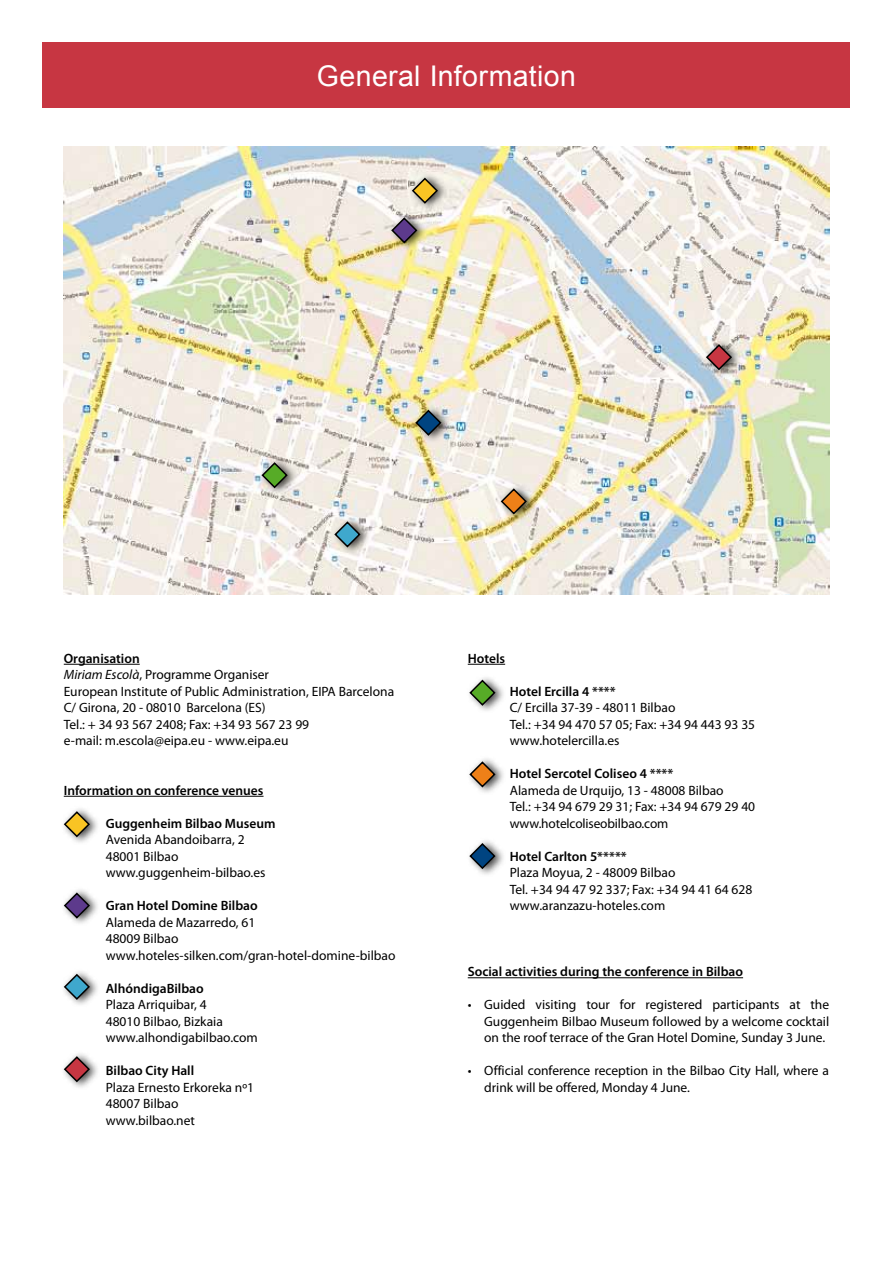
<style>
.page{position:relative;width:893px;height:1263px;background:#fff}
.page>*{position:absolute;margin:0;border:0;box-sizing:border-box;transform-origin:0 0}
.t1{font:28.5px "Arial";letter-spacing:.015em;color:#fff}
.t2{font:13.5px/16.5px "Myriad Pro";color:#000}
.t3{font:600 13.5px "Myriad Pro";color:#000}
.s1{font-weight:600}
.s2{font-style:italic}
</style>
<div class="page">
<hr style="left:64px;top:664px;width:76px;height:1px;background:#000">
<hr style="left:64px;top:796px;width:200px;height:1px;background:#000">
<hr style="left:468px;top:664px;width:37px;height:1px;background:#000">
<hr style="left:468px;top:977px;width:275px;height:1px;background:#000">
<div style="left:43px;top:43px;width:807px;height:65px;background:#c73642"></div>
<div style="left:60px;top:804px;width:40px;height:41px;background:#000;opacity:.75"></div>
<svg style="left:63px;top:810px;width:28px;height:28px"></svg>
<div style="left:60px;top:885px;width:40px;height:41px;background:#000;opacity:.75"></div>
<svg style="left:63px;top:891px;width:28px;height:29px"></svg>
<div style="left:60px;top:967px;width:40px;height:40px;background:#000;opacity:.75"></div>
<svg style="left:63px;top:973px;width:28px;height:28px"></svg>
<div style="left:60px;top:1049px;width:40px;height:41px;background:#000;opacity:.75"></div>
<svg style="left:63px;top:1055px;width:28px;height:28px"></svg>
<div style="left:465px;top:673px;width:41px;height:40px;background:#000;opacity:.75"></div>
<svg style="left:468px;top:679px;width:29px;height:28px"></svg>
<div style="left:465px;top:754px;width:41px;height:41px;background:#000;opacity:.75"></div>
<svg style="left:468px;top:760px;width:29px;height:28px"></svg>
<div style="left:465px;top:836px;width:41px;height:40px;background:#000;opacity:.75"></div>
<svg style="left:468px;top:842px;width:29px;height:28px"></svg>
<img style="left:64px;top:146px;width:765px;height:449px">
<div style="left:408px;top:171px;width:40px;height:40px;background:#000;opacity:.75"></div>
<svg style="left:411px;top:177px;width:28px;height:28px"></svg>
<div style="left:330px;top:514px;width:41px;height:41px;background:#000;opacity:.75"></div>
<svg style="left:333px;top:520px;width:29px;height:29px"></svg>
<div style="left:257px;top:455px;width:41px;height:41px;background:#000;opacity:.75"></div>
<svg style="left:260px;top:461px;width:29px;height:28px"></svg>
<div style="left:496px;top:481px;width:41px;height:41px;background:#000;opacity:.75"></div>
<svg style="left:500px;top:487px;width:28px;height:29px"></svg>
<div style="left:702px;top:337px;width:40px;height:41px;background:#000;opacity:.75"></div>
<svg style="left:705px;top:343px;width:28px;height:28px"></svg>
<div style="left:387px;top:210px;width:40px;height:41px;background:#000;opacity:.75"></div>
<svg style="left:390px;top:216px;width:28px;height:29px"></svg>
<div style="left:411px;top:403px;width:41px;height:40px;background:#000;opacity:.75"></div>
<svg style="left:414px;top:409px;width:29px;height:28px"></svg>
<h1 class="t1" style="left:317px;top:57px;width:261px">General Information</h1>
<p class="t2" style="left:64px;top:650px;width:332px"><span class="s1">Organisation<br></span><span class="s2">Miriam Escolà</span>, Programme Organiser<br>European Institute of Public Administration, EIPA Barcelona C/ Girona, 20 - 08010 Barcelona (ES)<br>Tel.: + 34 93 567 2408; Fax: +34 93 567 23 99<br>e-mail: m.escola@eipa.eu - www.eipa.eu</p>
<p class="t3" style="left:64px;top:782px;width:201px">Information on conference venues</p>
<p class="t3" style="left:106px;top:815px;width:171px">Guggenheim Bilbao Museum</p>
<p class="t2" style="left:106px;top:832px;width:161px">Avenida Abandoibarra, 2<br>48001 Bilbao www.guggenheim-bilbao.es</p>
<p class="t3" style="left:106px;top:897px;width:153px">Gran Hotel Domine Bilbao</p>
<p class="t2" style="left:106px;top:914px;width:291px">Alameda de Mazarredo, 61<br>48009 Bilbao www.hoteles-silken.com/gran-hotel-domine-bilbao</p>
<p class="t3" style="left:106px;top:980px;width:100px">AlhóndigaBilbao</p>
<p class="t2" style="left:106px;top:997px;width:154px">Plaza Arriquibar, 4<br>48010 Bilbao, Bizkaia www.alhondigabilbao.com</p>
<p class="t3" style="left:106px;top:1062px;width:90px">Bilbao City Hall</p>
<p class="t2" style="left:106px;top:1079px;width:150px">Plaza Ernesto Erkoreka nº1<br>48007 Bilbao www.bilbao.net</p>
<p class="t3" style="left:468px;top:650px;width:39px">Hotels</p>
<p class="t3" style="left:510px;top:683px;width:107px">Hotel Ercilla 4 ****</p>
<p class="t2" style="left:510px;top:700px;width:247px">C/ Ercilla 37-39 - 48011 Bilbao<br>Tel.: +34 94 470 57 05; Fax: +34 94 443 93 35 www.hotelercilla.es</p>
<p class="t3" style="left:510px;top:765px;width:165px">Hotel Sercotel Coliseo 4 ****</p>
<p class="t2" style="left:510px;top:782px;width:247px">Alameda de Urquijo, 13 - 48008 Bilbao<br>Tel.: +34 94 679 29 31; Fax: +34 94 679 29 40 www.hotelcoliseobilbao.com</p>
<p class="t3" style="left:510px;top:848px;width:119px">Hotel Carlton 5*****</p>
<p class="t2" style="left:510px;top:865px;width:244px">Plaza Moyua, 2 - 48009 Bilbao<br>Tel. +34 94 47 92 337; Fax: +34 94 41 64 628 www.aranzazu-hoteles.com</p>
<p class="t3" style="left:468px;top:963px;width:277px">Social activities during the conference in Bilbao</p>
<p class="t2" style="left:484px;top:997px;width:346px;text-align:justify;text-indent:-16px">• Guided visiting tour for registered participants at the Guggenheim Bilbao Museum followed by a welcome cocktail on the roof terrace of the Gran Hotel Domine, Sunday 3 June.</p>
<p class="t2" style="left:484px;top:1063px;width:346px;text-indent:-16px">• Official conference reception in the Bilbao City Hall, where a drink will be offered, Monday 4 June.</p>
</div>
